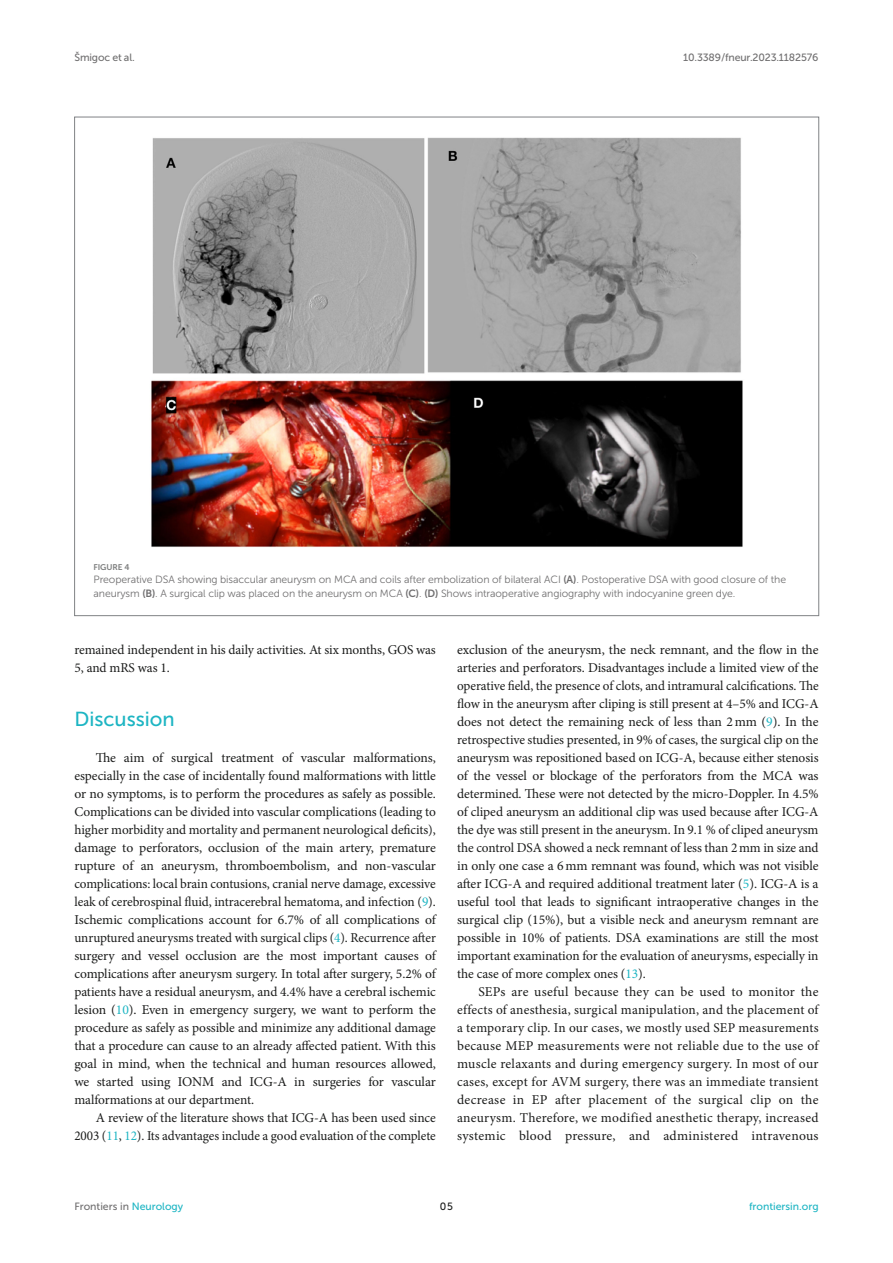
<style>
.page{position:relative;width:893px;height:1263px;background:#fff}
.page>*{position:absolute;margin:0;border:0;box-sizing:border-box;transform-origin:0 0}
.HEAD_1{font:20.25px "Museo Sans 500";color:#1db5c3}
.TEXT{font:13.5px/18px "Minion Pro";letter-spacing:-.005em;color:#1b1c1b;text-align:justify}
.TEXT_FLUSH{font:13.5px/18px "Minion Pro";letter-spacing:-.005em;color:#1b1c1b}
.FIG_LEG{font:10.5px/13.5px "Museo Sans 300";letter-spacing:-.01em;color:#706f70}
.t1{font:10.5px "Museo Sans 500";letter-spacing:-.015em;color:#706f70}
.t2{font:10.5px "Museo Sans 500";color:#1db5c3}
.t3{font:10.5px "Museo Sans 500";color:#1b1c1b}
.FIG_HD{font:8.25px "Museo Sans 700";letter-spacing:-.01em;color:#7e7f7f}
.s1{font-family:"Museo Sans 700"}
.s2{color:#1db5c3}
</style>
<div class="page">
<img style="left:151px;top:137px;width:592px;height:410px">
<p class="t1" style="left:74px;top:51px;width:62px">Šmigoc et al.</p>
<p class="t1" style="left:683px;top:51px;width:137px">10.3389/fneur.2023.1182576</p>
<p class="FIG_HD" style="left:94px;top:562px;width:37px">FIGURE 4</p>
<p class="FIG_LEG" style="left:94px;top:573px;width:694px">Preoperative DSA showing bisaccular aneurysm on MCA and coils after embolization of bilateral ACI <span class="s1">(A)</span>. Postoperative DSA with good closure of the aneurysm <span class="s1">(B)</span>. A surgical clip was placed on the aneurysm on MCA <span class="s1">(C)</span>. <span class="s1">(D)</span> Shows intraoperative angiography with indocyanine green dye.</p>
<p class="TEXT_FLUSH" style="left:74px;top:641px;width:363px">remained independent in his daily activities. At six months, GOS was<br>5, and mRS was 1.</p>
<p class="HEAD_1" style="left:74px;top:708px;width:102px">Discussion</p>
<p class="TEXT_FLUSH" style="left:74px;top:749px;width:363px;text-align:justify;text-indent:21px">The aim of surgical treatment of vascular malformations, especially in the case of incidentally found malformations with little or no symptoms, is to perform the procedures as safely as possible.<br>Complications can be divided into vascular complications (leading to higher morbidity and mortality and permanent neurological deficits), damage to perforators, occlusion of the main artery, premature rupture of an aneurysm, thromboembolism, and non-vascular complications: local brain contusions, cranial nerve damage, excessive leak of cerebrospinal fluid, intracerebral hematoma, and infection (<span class="s2">9</span>).<br>Ischemic complications account for 6.7% of all complications of unruptured aneurysms treated with surgical clips (<span class="s2">4</span>). Recurrence after surgery and vessel occlusion are the most important causes of complications after aneurysm surgery. In total after surgery, 5.2% of patients have a residual aneurysm, and 4.4% have a cerebral ischemic lesion (<span class="s2">10</span>). Even in emergency surgery, we want to perform the procedure as safely as possible and minimize any additional damage that a procedure can cause to an already affected patient. With this goal in mind, when the technical and human resources allowed, we started using IONM and ICG-A in surgeries for vascular malformations at our department.</p>
<p class="TEXT" style="left:74px;top:1109px;width:363px;text-align:right">A review of the literature shows that ICG-A has been used since<br>2003 (<span class="s2">11</span>, <span class="s2">12</span>). Its advantages include a good evaluation of the complete</p>
<p class="TEXT" style="left:457px;top:641px;width:363px">exclusion of the aneurysm, the neck remnant, and the flow in the arteries and perforators. Disadvantages include a limited view of the operative field, the presence of clots, and intramural calcifications. The flow in the aneurysm after cliping is still present at 4–5% and ICG-A does not detect the remaining neck of less than 2mm (<span class="s2">9</span>). In the retrospective studies presented, in 9% of cases, the surgical clip on the aneurysm was repositioned based on ICG-A, because either stenosis of the vessel or blockage of the perforators from the MCA was determined. These were not detected by the micro-Doppler. In 4.5% of cliped aneurysm an additional clip was used because after ICG-A the dye was still present in the aneurysm. In 9.1 % of cliped aneurysm the control DSA showed a neck remnant of less than 2mm in size and in only one case a 6mm remnant was found, which was not visible after ICG-A and required additional treatment later (<span class="s2">5</span>). ICG-A is a useful tool that leads to significant intraoperative changes in the surgical clip (15%), but a visible neck and aneurysm remnant are possible in 10% of patients. DSA examinations are still the most important examination for the evaluation of aneurysms, especially in the case of more complex ones (<span class="s2">13</span>).</p>
<p class="TEXT" style="left:457px;top:983px;width:363px;text-indent:21px">SEPs are useful because they can be used to monitor the effects of anesthesia, surgical manipulation, and the placement of a temporary clip. In our cases, we mostly used SEP measurements because MEP measurements were not reliable due to the use of muscle relaxants and during emergency surgery. In most of our cases, except for AVM surgery, there was an immediate transient decrease in EP after placement of the surgical clip on the aneurysm. Therefore, we modified anesthetic therapy, increased systemic blood pressure, and administered intravenous</p>
<p class="t1" style="left:74px;top:1200px;width:110px">Frontiers in <span class="s2">Neurology</span></p>
<p class="t3" style="left:440px;top:1200px;width:14px">05</p>
<p class="t2" style="left:749px;top:1200px;width:71px">frontiersin.org</p>
</div>
